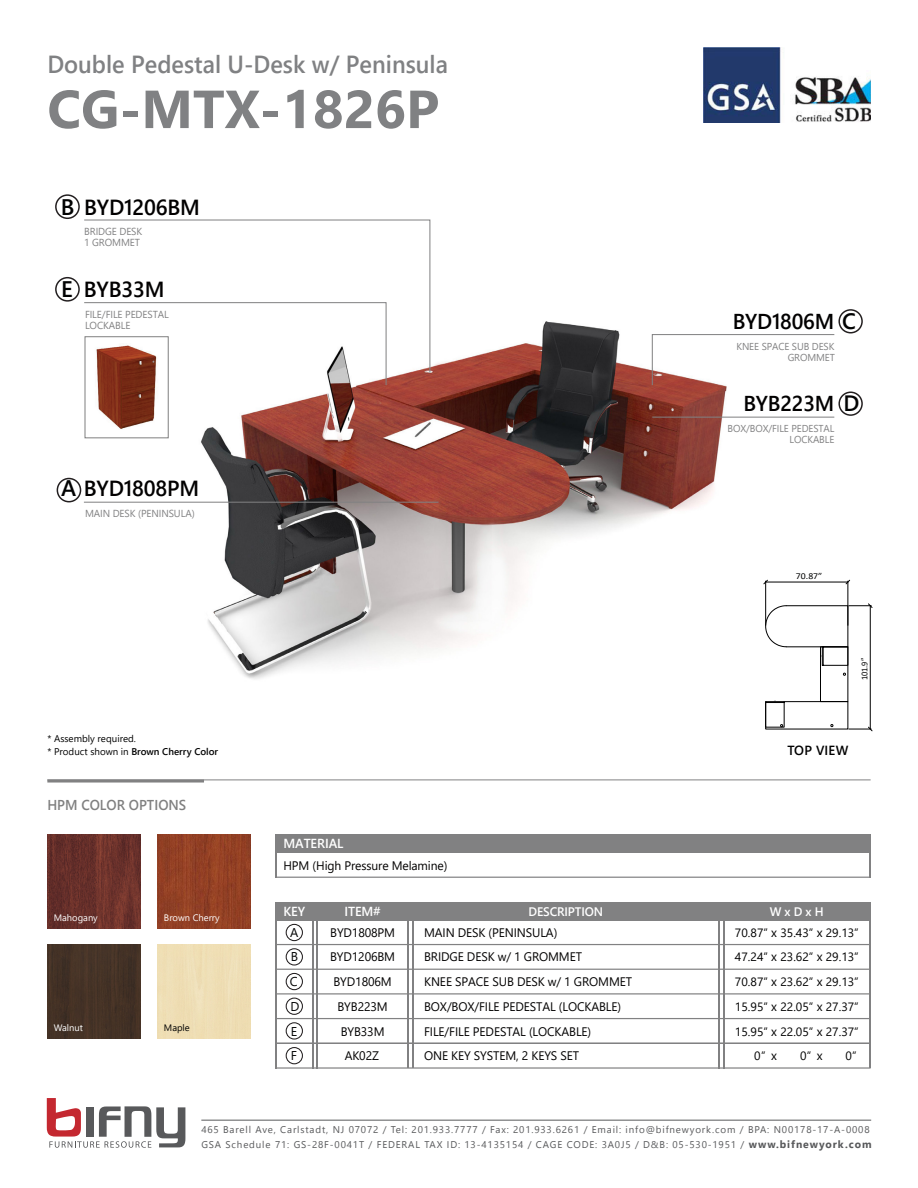
<style>
.page{position:relative;width:918px;height:1188px;background:#fff}
.page>*{position:absolute;margin:0;border:0;box-sizing:border-box;transform-origin:0 0}
.t1{font:700 53.4px "Segoe UI";color:#808183}
.t2{font:600 24.75px "Segoe UI";color:#808183;scale:.95 1}
.t3{font:600 22.5px "Segoe UI";color:#020303}
.t4{font:600 21.9px "Segoe UI";letter-spacing:-.01em;color:#020000}
.t5{font:600 21.45px "Segoe UI";letter-spacing:-.01em;color:#020000}
.t6{font:600 14.25px "Segoe UI";color:#808080;scale:.94 1}
.t7{font:600 13.2px "Segoe UI";letter-spacing:.015em;color:#000}
.t8{font:600 13.05px "Segoe UI";letter-spacing:-.01em;color:#fff}
.t9{font:12.75px/24.9px "Segoe UI";color:#020303;text-align:justify}
.t10{font:12.3px/24.9px "Segoe UI";letter-spacing:-.01em;color:#020000}
.t11{font:600 12.3px "Segoe UI";letter-spacing:-.01em;color:#fff}
.t12{font:12px/24.9px "Segoe UI";color:#000;text-align:justify}
.t13{font:10.2px/11.2px "Segoe UI";letter-spacing:-.01em;color:#818182}
.t14{font:10.05px/11.1px "Segoe UI";letter-spacing:-.01em;color:#818182;text-align:right}
.t15{font:9.75px/14.2px "Leelawadee UI";letter-spacing:.085em;color:#58595b}
.t16{font:9.75px/13.5px "Segoe UI";color:#020202}
.t17{font:9.3px "Segoe UI";color:#fff}
.t18{font:9.3px "Segoe UI";color:#000}
.t19{font:9px "Calibri";color:#030404;scale:1.09 1}
.t20{font:9px "Calibri";color:#030404;scale:.93 1}
.s1{font-size:22.5px;color:#020303}
.s2{font-size:22.2px;color:#020303}
.s3{font-weight:600}
.s4{font-size:12.75px}
.s5{font-weight:700;font-size:10.5px}
</style>
<div class="page">
<img style="left:119px;top:321px;width:680px;height:358px">
<div style="left:275px;top:902px;width:596px;height:18px;background:#818182"></div>
<div style="left:275px;top:835px;width:596px;height:18px;background:#818182"></div>
<img style="left:704px;top:47px;width:167px;height:76px">
<hr style="left:869px;top:853px;width:2px;height:24px;background:#818182">
<hr style="left:275px;top:853px;width:2px;height:25px;background:#818182">
<hr style="left:275px;top:920px;width:2px;height:74px;background:#818182">
<hr style="left:312px;top:920px;width:1px;height:73px;background:#818182">
<hr style="left:316px;top:920px;width:2px;height:73px;background:#818182">
<hr style="left:407px;top:920px;width:2px;height:73px;background:#818182">
<hr style="left:412px;top:920px;width:1px;height:73px;background:#818182">
<hr style="left:718px;top:920px;width:2px;height:73px;background:#818182">
<hr style="left:723px;top:920px;width:1px;height:73px;background:#818182">
<hr style="left:869px;top:920px;width:2px;height:73px;background:#818182">
<div style="left:286px;top:924px;width:17px;height:17px;border:1px solid #231f20;border-radius:50%"></div>
<div style="left:286px;top:948px;width:17px;height:18px;border:1px solid #231f20;border-radius:50%"></div>
<div style="left:286px;top:973px;width:17px;height:17px;border:1px solid #231f20;border-radius:50%"></div>
<hr style="left:275px;top:969px;width:595px;height:1px;background:#818182">
<hr style="left:275px;top:993px;width:595px;height:2px;background:#818182">
<hr style="left:275px;top:877px;width:596px;height:1px;background:#818182">
<hr style="left:275px;top:944px;width:595px;height:1px;background:#818182">
<hr style="left:275px;top:970px;width:2px;height:99px;background:#818182">
<hr style="left:312px;top:970px;width:1px;height:98px;background:#818182">
<hr style="left:316px;top:970px;width:2px;height:98px;background:#818182">
<hr style="left:407px;top:970px;width:2px;height:98px;background:#818182">
<hr style="left:412px;top:970px;width:1px;height:98px;background:#818182">
<hr style="left:718px;top:970px;width:2px;height:98px;background:#818182">
<hr style="left:723px;top:970px;width:1px;height:98px;background:#818182">
<hr style="left:869px;top:970px;width:2px;height:98px;background:#818182">
<div style="left:286px;top:998px;width:17px;height:17px;border:1px solid #231f20;border-radius:50%"></div>
<div style="left:286px;top:1022px;width:17px;height:18px;border:1px solid #231f20;border-radius:50%"></div>
<hr style="left:275px;top:1018px;width:595px;height:1px;background:#818182">
<div style="left:286px;top:1047px;width:17px;height:17px;border:1px solid #231f20;border-radius:50%"></div>
<hr style="left:275px;top:1043px;width:595px;height:1px;background:#818182">
<hr style="left:275px;top:1067px;width:596px;height:2px;background:#818182">
<div style="left:55px;top:277px;width:25px;height:25px;border:2px solid #231f20;border-radius:50%"></div>
<div style="left:838px;top:309px;width:25px;height:25px;border:2px solid #231f20;border-radius:50%"></div>
<div style="left:55px;top:194px;width:25px;height:25px;border:2px solid #231f20;border-radius:50%"></div>
<svg style="left:84px;top:219px;width:347px;height:155px"></svg>
<hr style="left:652px;top:417px;width:182px;height:1px;background:#818182">
<svg style="left:651px;top:334px;width:184px;height:52px"></svg>
<div style="left:838px;top:392px;width:25px;height:24px;border:2px solid #231f20;border-radius:50%"></div>
<div style="left:57px;top:478px;width:24px;height:24px;border:2px solid #231f20;border-radius:50%"></div>
<hr style="left:84px;top:502px;width:355px;height:1px;background:#818182">
<svg style="left:84px;top:302px;width:303px;height:127px"></svg>
<svg style="left:830px;top:724px;width:4px;height:3px"></svg>
<svg style="left:765px;top:700px;width:20px;height:28px"></svg>
<div style="left:786px;top:605px;width:62px;height:42px;border:1px solid #000"></div>
<svg style="left:765px;top:605px;width:22px;height:43px"></svg>
<svg style="left:843px;top:672px;width:3px;height:4px"></svg>
<div style="left:820px;top:646px;width:28px;height:56px;border:1px solid #000"></div>
<svg style="left:821px;top:646px;width:28px;height:20px"></svg>
<hr style="left:765px;top:581px;width:1px;height:44px;background:#000">
<hr style="left:848px;top:581px;width:1px;height:44px;background:#000">
<hr style="left:766px;top:582px;width:82px;height:1px;background:#000">
<svg style="left:763px;top:579px;width:6px;height:6px"></svg>
<svg style="left:845px;top:579px;width:5px;height:6px"></svg>
<hr style="left:870px;top:606px;width:1px;height:123px;background:#000">
<svg style="left:849px;top:603px;width:24px;height:6px"></svg>
<svg style="left:849px;top:726px;width:24px;height:6px"></svg>
<svg style="left:47px;top:1098px;width:138px;height:50px"></svg>
<hr style="left:201px;top:1120px;width:670px;height:1px;background:#58595b">
<hr style="left:47px;top:780px;width:824px;height:1px;background:#818182">
<hr style="left:47px;top:780px;width:157px;height:3px;background:#818182">
<img style="left:158px;top:835px;width:93px;height:93px">
<img style="left:47px;top:835px;width:94px;height:93px">
<div style="left:47px;top:945px;width:94px;height:93px;background:#443226"></div>
<h2 class="t2" style="left:47px;top:41px;width:423px">Double Pedestal U-Desk w/ Peninsula</h2>
<h1 class="t1" style="left:47px;top:59px;width:393px">CG-MTX-1826P</h1>
<h3 class="t4" style="left:61px;top:186px;width:141px"><span class="s1">B</span> BYD1206BM</h3>
<p class="t13" style="left:84px;top:225px;width:60px">BRIDGE DESK<br>1 GROMMET</p>
<h3 class="t3" style="left:61px;top:268px;width:13px">E</h3>
<h3 class="t4" style="left:84px;top:269px;width:82px">BYB33M</h3>
<p class="t13" style="left:85px;top:308px;width:85px">FILE/FILE PEDESTAL<br>LOCKABLE</p>
<h3 class="t4" style="left:61px;top:468px;width:139px"><span class="s1">A</span> BYD1808PM</h3>
<p class="t13" style="left:85px;top:507px;width:111px">MAIN DESK (PENINSULA)</p>
<h3 class="t5" style="left:733px;top:301px;width:125px">BYD1806M <span class="s2">C</span></h3>
<p class="t14" style="left:736px;top:340px;width:100px">KNEE SPACE SUB DESK<br>GROMMET</p>
<h3 class="t5" style="left:743px;top:384px;width:118px">BYB223M <span class="s2">D</span></h3>
<p class="t14" style="left:728px;top:422px;width:108px">BOX/BOX/FILE PEDESTAL<br>LOCKABLE</p>
<p class="t19" style="left:796px;top:570px;width:26px">70.87”</p>
<p class="t20" style="left:858px;top:680px;width:26px;rotate:-90deg">101.9”</p>
<p class="t16" style="left:47px;top:731px;width:172px">* Assembly required.<br>* Product shown in <span class="s3">Brown Cherry Color</span></p>
<p class="t7" style="left:787px;top:738px;width:63px">TOP VIEW</p>
<p class="t6" style="left:47px;top:792px;width:149px">HPM COLOR OPTIONS</p>
<p class="t17" style="left:54px;top:909px;width:46px">Mahogany</p>
<p class="t17" style="left:164px;top:909px;width:57px">Brown Cherry</p>
<p class="t17" style="left:54px;top:1019px;width:31px">Walnut</p>
<p class="t18" style="left:164px;top:1019px;width:27px">Maple</p>
<p class="t8" style="left:284px;top:831px;width:61px">MATERIAL</p>
<p class="t10" style="left:284px;top:852px;width:165px">HPM (High Pressure Melamine)</p>
<p class="t8" style="left:284px;top:899px;width:23px">KEY</p>
<p class="t8" style="left:344px;top:899px;width:38px">ITEM#</p>
<p class="t11" style="left:529px;top:900px;width:76px">DESCRIPTION</p>
<p class="t11" style="left:770px;top:900px;width:55px">W x D x H</p>
<p class="t12" style="left:735px;top:919px;width:125px">70.87” <span class="s4">x</span> 35.43” <span class="s4">x</span> 29.13” 47.24” <span class="s4">x</span> 23.62” <span class="s4">x</span> 29.13” 70.87” <span class="s4">x</span> 23.62” <span class="s4">x</span> 29.13”</p>
<p class="t10" style="left:424px;top:993px;width:199px">BOX/BOX/FILE PEDESTAL (LOCKABLE)<br>FILE/FILE PEDESTAL (LOCKABLE)</p>
<p class="t9" style="left:290px;top:918px;width:10px">A B C</p>
<p class="t10" style="left:330px;top:919px;width:67px;text-align:justify">BYD1808PM BYD1206BM BYD1806M</p>
<p class="t10" style="left:424px;top:919px;width:210px">MAIN DESK (PENINSULA)<br>BRIDGE DESK w/ 1 GROMMET<br>KNEE SPACE SUB DESK w/ 1 GROMMET</p>
<p class="t9" style="left:290px;top:993px;width:10px">D<br>E</p>
<p class="t12" style="left:735px;top:993px;width:125px">15.95” <span class="s4">x</span> 22.05” <span class="s4">x</span> 27.37”<br>15.95” <span class="s4">x</span> 22.05” <span class="s4">x</span> 27.37”</p>
<p class="t9" style="left:291px;top:1042px;width:8px">F</p>
<p class="t10" style="left:345px;top:1043px;width:36px">AK02Z</p>
<p class="t10" style="left:424px;top:1043px;width:157px">ONE KEY SYSTEM, 2 KEYS SET</p>
<p class="t12" style="left:761px;top:1043px;width:6px">”</p>
<p class="t10" style="left:337px;top:993px;width:52px">BYB223M<br>BYB33M</p>
<p class="t12" style="left:754px;top:1043px;width:24px">0 <span class="s4">x</span></p>
<p class="t12" style="left:807px;top:1043px;width:6px">”</p>
<p class="t12" style="left:800px;top:1043px;width:24px">0 <span class="s4">x</span></p>
<p class="t12" style="left:845px;top:1043px;width:13px">”0</p>
<p class="t15" style="left:201px;top:1122px;width:672px">465 Barell Ave, Carlstadt, NJ 07072 / Tel: 201.933.7777 / Fax: 201.933.6261 / Email: info@bifnewyork.com / BPA: N00178-17-A-0008<br>GSA Schedule 71: GS-28F-0041T / FEDERAL TAX ID: 13-4135154 / CAGE CODE: 3A0J5 / D&amp;B: 05-530-1951 / <span class="s5">www.bifnewyork.com</span></p>
</div>
